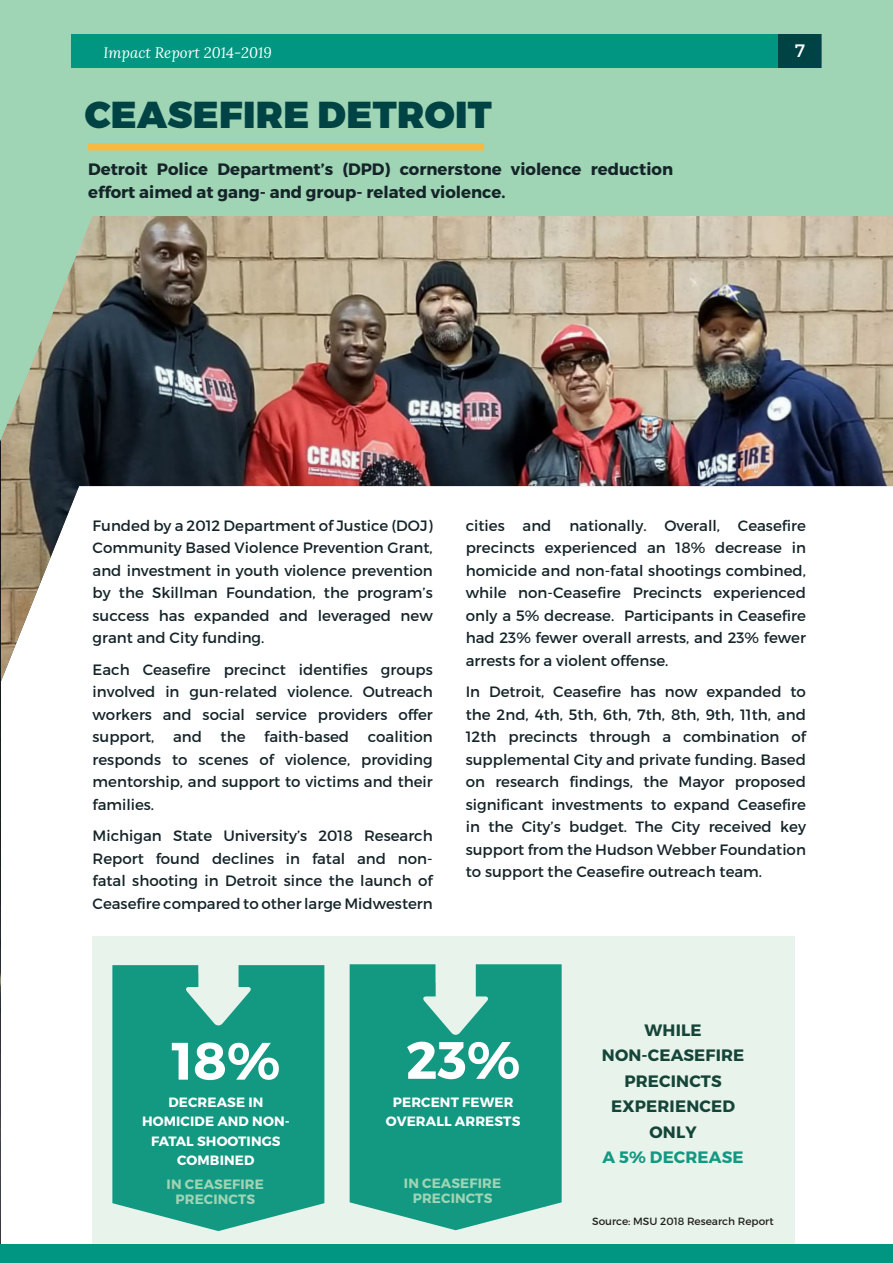
<style>
.page{position:relative;width:893px;height:1263px;background:#fff}
.page>*{position:absolute;margin:0;border:0;box-sizing:border-box;transform-origin:0 0}
.Body_copy{font:700 52.5px "Montserrat";color:#fff}
.Body_copy-2{font:900 37.5px "Montserrat";letter-spacing:.01em;color:#004345}
.t1{font:18px "Montserrat";color:#fff}
.Body_copy-3{font:700 16.5px/22.5px "Montserrat";color:#152429}
.t2{font:700 16.5px/25.5px "Montserrat";letter-spacing:.01em;color:#154439;text-align:center}
.t3{font:700 16.5px "Montserrat";letter-spacing:.01em;color:#139882}
.Body_copy-4{font:15px/22.5px "Montserrat";color:#152429;text-align:justify}
.t4{font:italic 15px "Lora";color:#fff}
.t5{font:700 13.5px/19.5px "Montserrat";letter-spacing:.01em;color:#fff;text-align:center}
.t6{font:700 13.5px/15px "Montserrat";letter-spacing:.01em;color:#9fd4b4;text-align:center}
.Body_copy-5{font:10.5px "Montserrat";color:#231f20}
</style>
<div class="page">
<img style="left:1px;top:442px;width:892px;height:239px">
<hr style="left:0;top:363px;width:1px;height:183px;background:#181a19">
<img style="left:0;top:447px;width:1px;height:797px">
<img style="left:0;top:0;width:893px;height:442px">
<div style="left:88px;top:143px;width:396px;height:8px;background:#f6b942"></div>
<div style="left:93px;top:936px;width:702px;height:310px;background:#e8f4eb"></div>
<div style="left:112px;top:965px;width:212px;height:266px;background:#139882"></div>
<svg style="left:185px;top:965px;width:67px;height:61px"></svg>
<div style="left:350px;top:964px;width:212px;height:266px;background:#139882"></div>
<svg style="left:422px;top:964px;width:67px;height:71px"></svg>
<div style="left:71px;top:34px;width:750px;height:34px;background:#009681"></div>
<div style="left:778px;top:34px;width:43px;height:34px;background:#004345"></div>
<div style="left:0;top:1244px;width:893px;height:19px;background:#009681"></div>
<p class="t4" style="left:103px;top:43px;width:170px">Impact Report 2014-2019</p>
<p class="t1" style="left:795px;top:40px;width:12px">7</p>
<p class="Body_copy-2" style="left:85px;top:91px;width:409px">CEASEFIRE DETROIT</p>
<p class="Body_copy-3" style="left:88px;top:158px;width:587px">Detroit Police Department’s (DPD) cornerstone violence reduction effort aimed at gang- and group- related violence.</p>
<p class="Body_copy-4" style="left:93px;top:514px;width:342px">Funded by a 2012 Department of Justice (DOJ)<br>Community Based Violence Prevention Grant, and investment in youth violence prevention by the Skillman Foundation, the program’s success has expanded and leveraged new grant and City funding.</p>
<p class="Body_copy-4" style="left:93px;top:658px;width:342px">Each Ceasefire precinct identifies groups involved in gun-related violence. Outreach workers and social service providers offer support, and the faith-based coalition responds to scenes of violence, providing mentorship, and support to victims and their families.</p>
<p class="Body_copy-4" style="left:93px;top:824px;width:342px">Michigan State University’s 2018 Research Report found declines in fatal and non&shy;fatal shooting in Detroit since the launch of Ceasefire compared to other large Midwestern</p>
<p class="Body_copy-4" style="left:466px;top:514px;width:342px">cities and nationally. Overall, Ceasefire precincts experienced an 18% decrease in homicide and non-fatal shootings combined, while non-Ceasefire Precincts experienced only a 5% decrease. Participants in Ceasefire had 23% fewer overall arrests, and 23% fewer arrests for a violent offense.</p>
<p class="Body_copy-4" style="left:466px;top:680px;width:342px">In Detroit, Ceasefire has now expanded to the 2nd, 4th, 5th, 6th, 7th, 8th, 9th, 11th, and 12th precincts through a combination of supplemental City and private funding. Based on research findings, the Mayor proposed significant investments to expand Ceasefire in the City’s budget. The City received key support from the Hudson Webber Foundation to support the Ceasefire outreach team.</p>
<p class="Body_copy" style="left:171px;top:1028px;width:111px">18%</p>
<p class="t5" style="left:142px;top:1092px;width:149px">DECREASE IN<br>HOMICIDE AND NON-<br>FATAL SHOOTINGS<br>COMBINED</p>
<p class="Body_copy" style="left:406px;top:1027px;width:116px">23%</p>
<p class="t5" style="left:386px;top:1092px;width:136px">PERCENT FEWER<br>OVERALL ARRESTS</p>
<p class="t2" style="left:645px;top:1017px;width:59px">WHILE</p>
<p class="t2" style="left:602px;top:1043px;width:144px">NON-CEASEFIRE<br>PRECINCTS<br>EXPERIENCED<br>ONLY</p>
<p class="t3" style="left:603px;top:1147px;width:143px">A 5% DECREASE</p>
<p class="t6" style="left:167px;top:1176px;width:99px">IN CEASEFIRE<br>PRECINCTS</p>
<p class="t6" style="left:404px;top:1175px;width:99px">IN CEASEFIRE<br>PRECINCTS</p>
<p class="Body_copy-5" style="left:592px;top:1215px;width:183px">Source: MSU 2018 Research Report</p>
</div>
